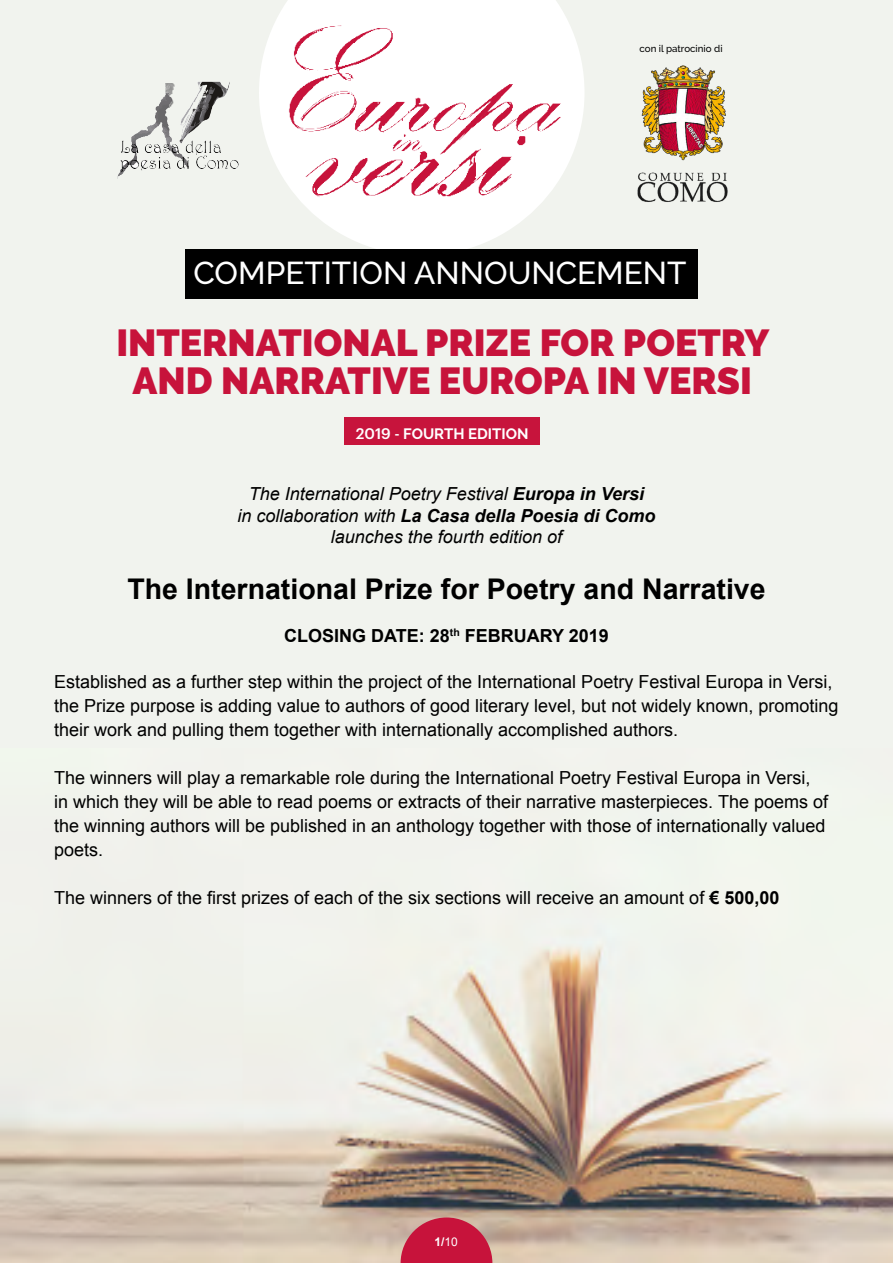
<style>
.page{position:relative;width:893px;height:1263px;background:#fff}
.page>*{position:absolute;margin:0;border:0;box-sizing:border-box;transform-origin:0 0}
.t1{font:900 37.5px/37.5px "Raleway";color:#c7133b;text-align:center}
.t2{font:500 31.5px "Raleway";color:#fff}
.t3{font:700 28.5px "Arial";color:#000}
.t4{font:18px/24px "Arial";color:#000}
.t5{font:italic 18px/21.6px "Arial";color:#000;text-align:center}
.t6{font:700 18px "Arial";color:#000}
.t7{font:700 15px "Raleway";color:#fff}
.t8{font:700 12px "Arial";color:#fff}
.t9{font:500 9.75px "Raleway";color:#000}
.s1{font-family:"Graphik";font-weight:500}
.s2{font-weight:700}
.s3{font-weight:400}
</style>
<div class="page">
<div style="left:0;top:0;width:893px;height:748px;background:#f1f3ee"></div>
<div style="left:344px;top:417px;width:196px;height:28px;background:#c7143c"></div>
<svg style="left:259px;top:0;width:325px;height:249px"></svg>
<img style="left:284px;top:19px;width:279px;height:183px">
<img style="left:0;top:748px;width:893px;height:515px">
<div style="left:185px;top:249px;width:512px;height:50px;background:#000"></div>
<svg style="left:401px;top:1217px;width:91px;height:46px;background:#c73651"></svg>
<img style="left:94px;top:81px;width:175px;height:114px">
<img style="left:629px;top:63px;width:110px;height:141px">
<p class="t9" style="left:639px;top:43px;width:85px">con il patrocinio di</p>
<h2 class="t2" style="left:193px;top:255px;width:495px">COMPETITION ANNOUNCEMENT</h2>
<h1 class="t1" style="left:116px;top:324px;width:655px">INTERNATIONAL PRIZE FOR POETRY<br>AND NARRATIVE EUROPA IN VERSI</h1>
<p class="t7" style="left:356px;top:425px;width:174px"><span class="s1">2019 -</span> FOURTH EDITION</p>
<p class="t5" style="left:237px;top:483px;width:420px">The International Poetry Festival <span class="s2">Europa in Versi<br></span>in collaboration with <span class="s2">La Casa della Poesia di Como </span>launches the fourth edition of</p>
<h3 class="t3" style="left:127px;top:570px;width:640px">The International Prize for Poetry and Narrative</h3>
<p class="t6" style="left:284px;top:624px;width:326px">CLOSING DATE: 28<sup>th</sup> FEBRUARY 2019</p>
<p class="t4" style="left:54px;top:670px;width:786px">Established as a further step within the project of the International Poetry Festival Europa in Versi, the Prize purpose is adding value to authors of good literary level, but not widely known, promoting their work and pulling them together with internationally accomplished authors.</p>
<p class="t4" style="left:54px;top:766px;width:776px">The winners will play a remarkable role during the International Poetry Festival Europa in Versi, in which they will be able to read poems or extracts of their narrative masterpieces. The poems of the winning authors will be published in an anthology together with those of internationally valued poets.</p>
<p class="t4" style="left:54px;top:886px;width:727px">The winners of the first prizes of each of the six sections will receive an amount of <span class="s2">€ 500,00</span></p>
<p class="t8" style="left:435px;top:1233px;width:25px">1/<span class="s3">10</span></p>
</div>
